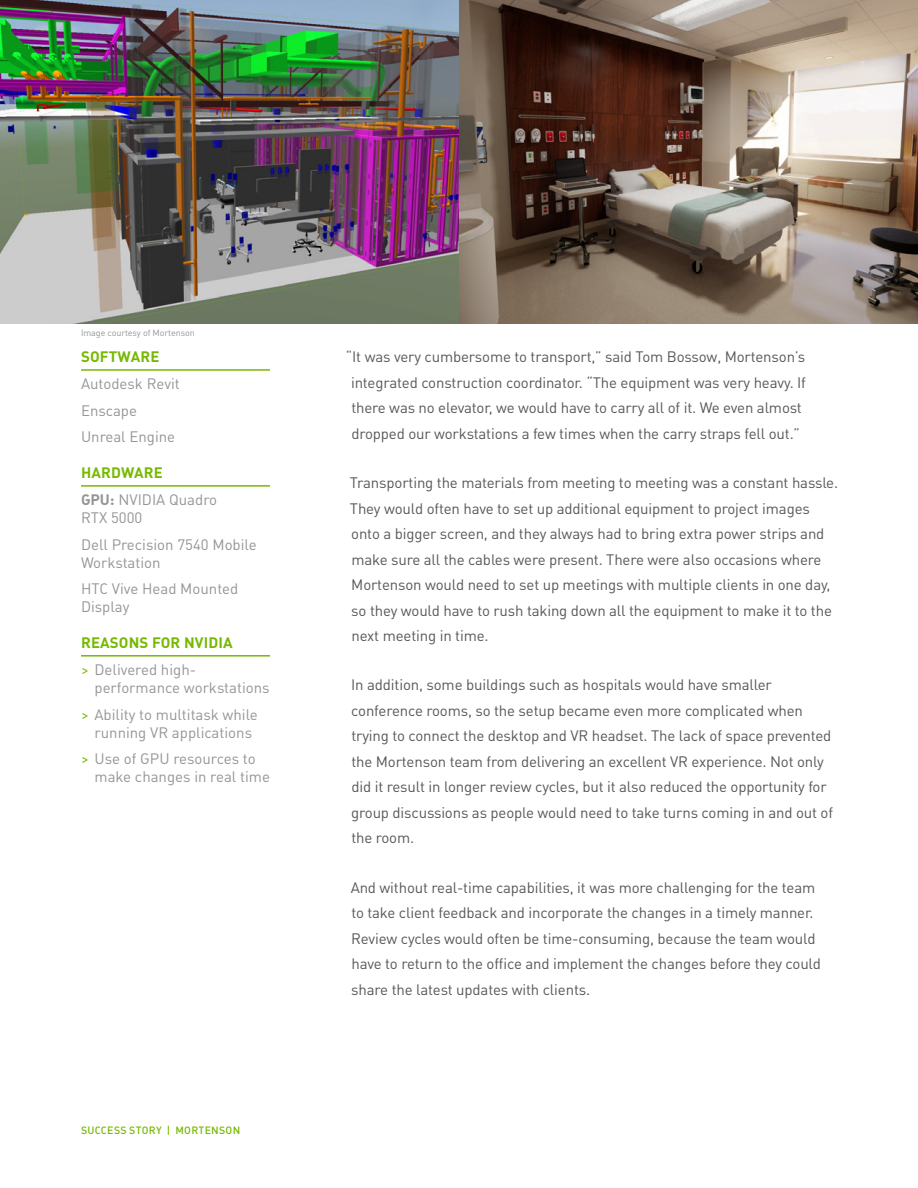
<style>
.page{position:relative;width:918px;height:1188px;background:#fff}
.page>*{position:absolute;margin:0;border:0;box-sizing:border-box;transform-origin:0 0}
.p_-_Basic_Paragraph{font:15px/25.5px "DIN Pro";letter-spacing:-.01em;color:#57585a}
.sidebar-software_har{font:15px/18px "DIN Pro";color:#939598}
.Sidebar-software_har{font:700 15px "DIN Pro";letter-spacing:.01em;color:#76b900}
.t1{font:500 10.5px "DIN Pro";letter-spacing:.025em;color:#76b900}
.p_-_Caption{font:9px "DIN Pro";letter-spacing:-.01em;color:#939598}
.s1{font-weight:700}
.s2{color:#76b900}
</style>
<div class="page">
<img style="left:0;top:0;width:918px;height:324px">
<hr style="left:81px;top:369px;width:189px;height:2px;background:#76b900">
<hr style="left:81px;top:485px;width:189px;height:2px;background:#76b900">
<hr style="left:81px;top:655px;width:189px;height:2px;background:#76b900">
<p class="p_-_Caption" style="left:81px;top:326px;width:115px">Image courtesy of Mortenson</p>
<p class="Sidebar-software_har" style="left:81px;top:347px;width:80px">SOFTWARE</p>
<p class="sidebar-software_har" style="left:81px;top:374px;width:100px">Autodesk Revit</p>
<p class="sidebar-software_har" style="left:81px;top:401px;width:58px">Enscape</p>
<p class="sidebar-software_har" style="left:81px;top:427px;width:96px">Unreal Engine</p>
<p class="Sidebar-software_har" style="left:81px;top:463px;width:83px">HARDWARE</p>
<p class="sidebar-software_har" style="left:81px;top:490px;width:138px"><span class="s1">GPU:</span> NVIDIA Quadro<br>RTX 5000</p>
<p class="sidebar-software_har" style="left:81px;top:535px;width:177px">Dell Precision 7540 Mobile<br>Workstation</p>
<p class="sidebar-software_har" style="left:81px;top:579px;width:159px">HTC Vive Head Mounted<br>Display</p>
<p class="Sidebar-software_har" style="left:81px;top:633px;width:153px">REASONS FOR NVIDIA</p>
<p class="sidebar-software_har" style="left:94px;top:660px;width:177px;text-indent:-14px"><span class="s2">&gt;</span> Delivered high&shy;performance workstations</p>
<p class="sidebar-software_har" style="left:81px;top:705px;width:178px;text-align:center"><span class="s2">&gt;</span> Ability to multitask while running VR applications</p>
<p class="sidebar-software_har" style="left:94px;top:749px;width:177px;text-indent:-14px"><span class="s2">&gt;</span> Use of GPU resources to make changes in real time</p>
<p class="t1" style="left:81px;top:1123px;width:161px">SUCCESS STORY | MORTENSON</p>
<p class="p_-_Basic_Paragraph" style="left:346px;top:344px;width:462px;text-align:center">“It was very cumbersome to transport,” said Tom Bossow, Mortenson’s integrated construction coordinator. “The equipment was very heavy. If there was no elevator, we would have to carry all of it. We even almost dropped our workstations a few times when the carry straps fell out.”</p>
<p class="p_-_Basic_Paragraph" style="left:350px;top:469px;width:490px">Transporting the materials from meeting to meeting was a constant hassle.<br>They would often have to set up additional equipment to project images onto a bigger screen, and they always had to bring extra power strips and make sure all the cables were present. There were also occasions where Mortenson would need to set up meetings with multiple clients in one day, so they would have to rush taking down all the equipment to make it to the next meeting in time.</p>
<p class="p_-_Basic_Paragraph" style="left:351px;top:672px;width:483px">In addition, some buildings such as hospitals would have smaller conference rooms, so the setup became even more complicated when trying to connect the desktop and VR headset. The lack of space prevented the Mortenson team from delivering an excellent VR experience. Not only did it result in longer review cycles, but it also reduced the opportunity for group discussions as people would need to take turns coming in and out of the room.</p>
<p class="p_-_Basic_Paragraph" style="left:351px;top:874px;width:472px">And without real-time capabilities, it was more challenging for the team to take client feedback and incorporate the changes in a timely manner.<br>Review cycles would often be time-consuming, because the team would have to return to the office and implement the changes before they could share the latest updates with clients.</p>
</div>
